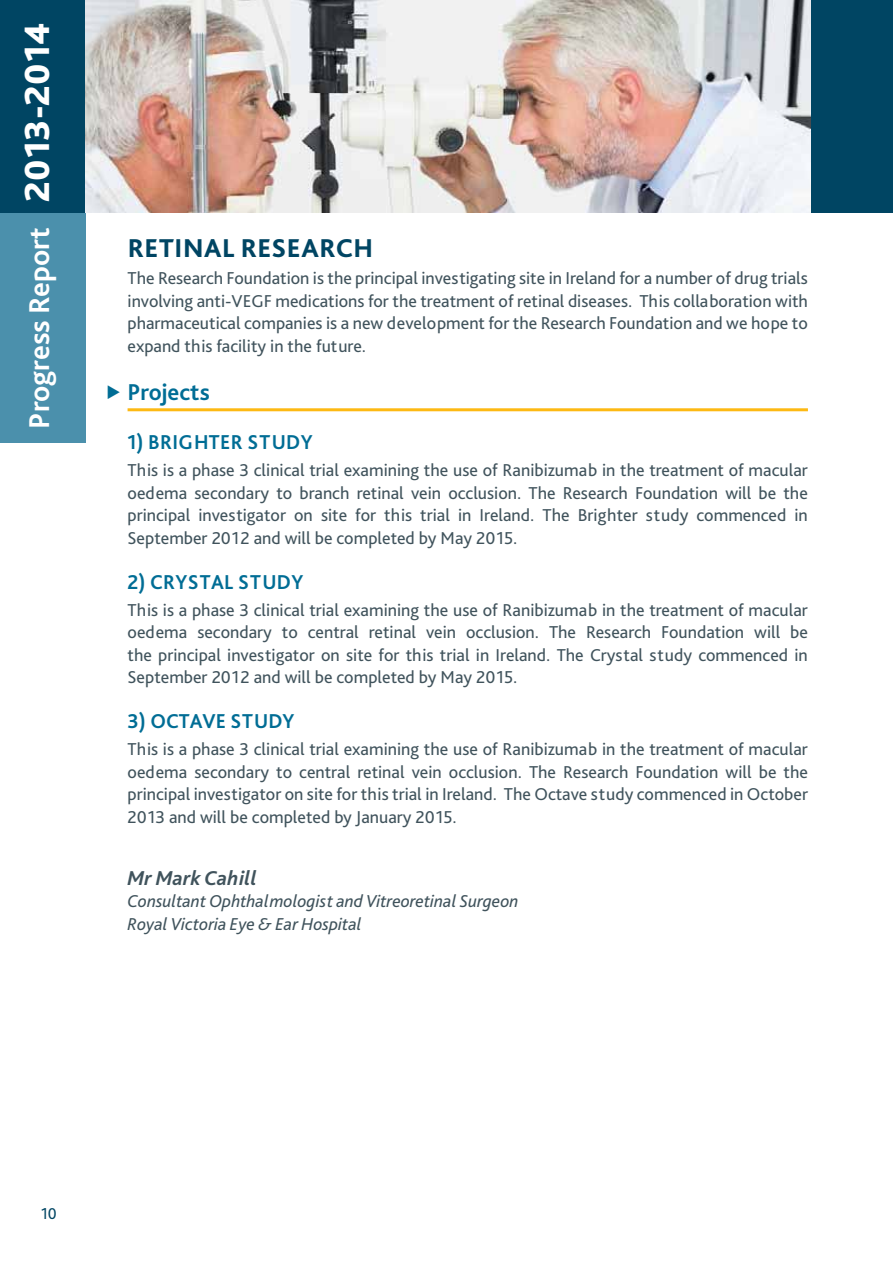
<style>
.page{position:relative;width:893px;height:1263px;background:#fff}
.page>*{position:absolute;margin:0;border:0;box-sizing:border-box;transform-origin:0 0}
.t1{font:700 30px "Bliss Pro";color:#fff}
.t2{font:800 27px "Bliss Pro";letter-spacing:.02em;color:#004563}
.t3{font:700 24px "Bliss Pro";letter-spacing:-.005em;color:#006d95}
.t4{font:700 21px "Bliss Pro";letter-spacing:.015em;color:#006d95}
.t5{font:italic 700 21px "Bliss Pro";color:#40535c}
.t6{font:18px/22.5px "Bliss Pro";color:#40535c;text-align:justify}
.t7{font:italic 18px/22.5px "Bliss Pro";color:#40535c}
.t8{font:16.5px "Bliss Pro";color:#004563}
.s1{font-weight:800;font-size:36.6px}
</style>
<div class="page">
<div style="left:0;top:0;width:893px;height:213px;background:#004563"></div>
<div style="left:0;top:213px;width:85px;height:230px;background:#4b90ac"></div>
<hr style="left:128px;top:408px;width:680px;height:3px;background:#fdb913">
<img style="left:85px;top:0;width:725px;height:213px">
<h1 class="t1" style="left:21px;top:429px;width:408px;rotate:-90deg">Progress Report <span class="s1">2013-2014</span></h1>
<h2 class="t2" style="left:128px;top:231px;width:247px">RETINAL RESEARCH</h2>
<p class="t6" style="left:128px;top:266px;width:682px">The Research Foundation is the principal investigating site in Ireland for a number of drug trials involving anti-VEGF medications for the treatment of retinal diseases. This collaboration with pharmaceutical companies is a new development for the Research Foundation and we hope to expand this facility in the future.</p>
<h3 class="t3" style="left:128px;top:377px;width:84px">Projects</h3>
<p class="t4" style="left:128px;top:429px;width:187px">1) BRIGHTER Study</p>
<p class="t6" style="left:128px;top:458px;width:682px">This is a phase 3 clinical trial examining the use of Ranibizumab in the treatment of macular oedema secondary to branch retinal vein occlusion. The Research Foundation will be the principal investigator on site for this trial in Ireland. The Brighter study commenced in September 2012 and will be completed by May 2015.</p>
<p class="t4" style="left:128px;top:569px;width:177px">2) CRYSTAL Study</p>
<p class="t6" style="left:128px;top:598px;width:682px">This is a phase 3 clinical trial examining the use of Ranibizumab in the treatment of macular oedema secondary to central retinal vein occlusion. The Research Foundation will be the principal investigator on site for this trial in Ireland. The Crystal study commenced in September 2012 and will be completed by May 2015.</p>
<p class="t4" style="left:128px;top:708px;width:37px">3) OCT</p>
<p class="t4" style="left:190px;top:708px;width:67px">AVE STUDY</p>
<p class="t6" style="left:128px;top:737px;width:682px">This is a phase 3 clinical trial examining the use of Ranibizumab in the treatment of macular oedema secondary to central retinal vein occlusion. The Research Foundation will be the principal investigator on site for this trial in Ireland. The Octave study commenced in October 2013 and will be completed by January 2015.</p>
<p class="t5" style="left:128px;top:865px;width:131px">Mr Mark Cahill</p>
<p class="t7" style="left:128px;top:889px;width:392px">Consultant Ophthalmologist and Vitreoretinal Surgeon<br>Royal Victoria Eye &amp; Ear Hospital</p>
<p class="t8" style="left:41px;top:1204px;width:17px">10</p>
</div>
